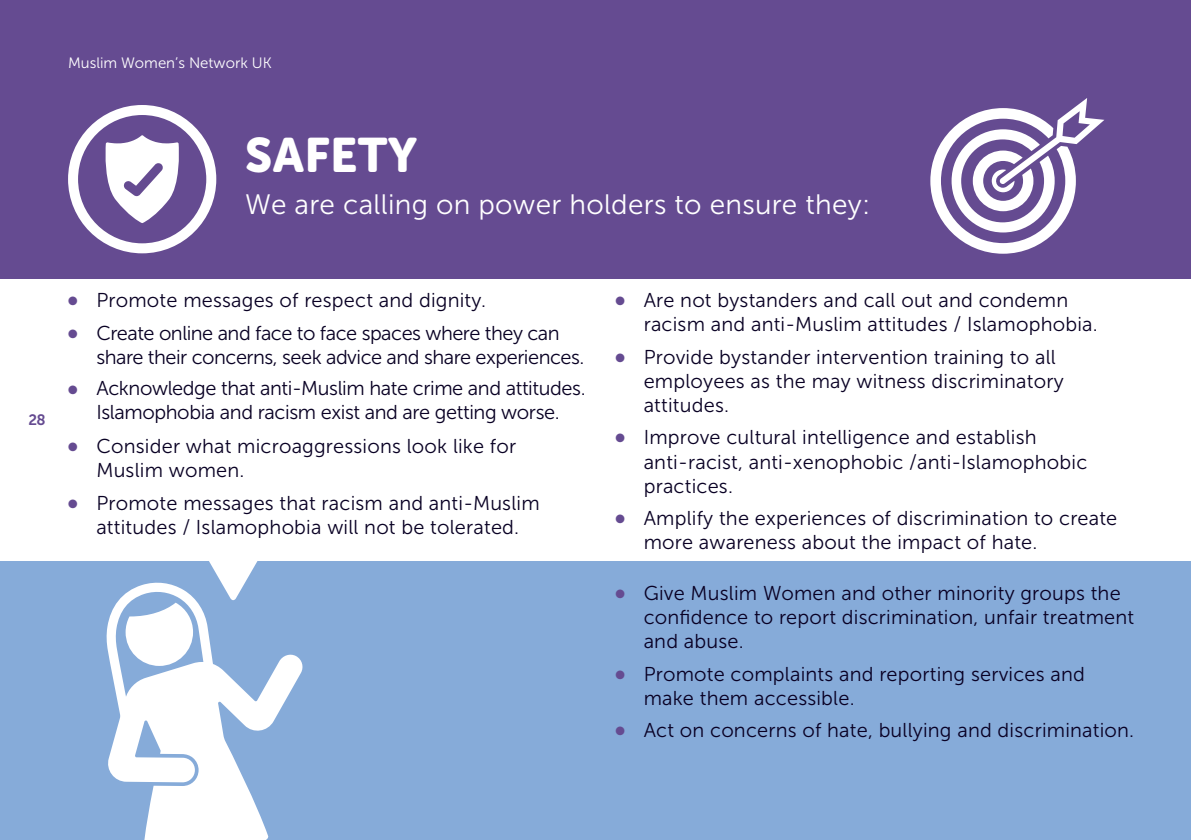
<style>
.page{position:relative;width:1191px;height:840px;background:#fff}
.page>*{position:absolute;margin:0;border:0;box-sizing:border-box;transform-origin:0 0}
.t1{font:48px "Museo Sans Rounded 900";letter-spacing:.01em;color:#fff}
.t2{font:28px "Museo Sans 300";letter-spacing:.01em;color:#fff}
.t3{font:20px/24px "Museo Sans 300";letter-spacing:.01em;color:#090024}
.t4{font:20px/24px "Museo Sans 300";letter-spacing:-.02em;color:#090024;text-align:center}
.t5{font:20px/24px "Museo Sans 300";letter-spacing:-.025em;color:#090024}
.t6{font:15px "Museo Sans 300";color:#fff}
.t7{font:15px "Museo Sans 700";color:#654b91}
.s1{color:#654b91}
</style>
<div class="page">
<div style="left:0;top:561px;width:1191px;height:278px;background:#86abd9"></div>
<div style="left:0;top:0;width:1191px;height:278px;background:#654b91"></div>
<svg style="left:105px;top:135px;width:74px;height:88px"></svg>
<div style="left:68px;top:105px;width:148px;height:148px;border:10px solid #fff;border-radius:50%"></div>
<svg style="left:930px;top:98px;width:174px;height:155px"></svg>
<svg style="left:106px;top:561px;width:197px;height:278px"></svg>
<p class="t6" style="left:68px;top:55px;width:205px">Muslim Women’s Network UK</p>
<p class="t1" style="left:245px;top:128px;width:173px">SAFETY</p>
<p class="t2" style="left:245px;top:189px;width:626px">We are calling on power holders to ensure they:</p>
<p class="t7" style="left:28px;top:411px;width:19px">28</p>
<p class="t3" style="left:68px;top:288px;width:419px"><span class="s1">●</span> Promote messages of respect and dignity.</p>
<p class="t5" style="left:96px;top:321px;width:489px;text-indent:-28px"><span class="s1">●</span> Create online and face to face spaces where they can share their concerns, seek advice and share experiences.</p>
<p class="t4" style="left:68px;top:376px;width:519px"><span class="s1">●</span> Acknowledge that anti-Muslim hate crime and attitudes.<br>Islamophobia and racism exist and are getting worse.</p>
<p class="t3" style="left:96px;top:434px;width:421px;text-indent:-28px"><span class="s1">●</span> Consider what microaggressions look like for<br>Muslim women.</p>
<p class="t3" style="left:68px;top:490px;width:473px;text-align:center"><span class="s1">●</span> Promote messages that racism and anti-Muslim attitudes / Islamophobia will not be tolerated.</p>
<p class="t3" style="left:643px;top:288px;width:455px;text-indent:-28px"><span class="s1">●</span> Are not bystanders and call out and condemn racism and anti-Muslim attitudes / Islamophobia.</p>
<p class="t3" style="left:643px;top:345px;width:421px;text-indent:-28px"><span class="s1">●</span> Provide bystander intervention training to all employees as the may witness discriminatory attitudes.</p>
<p class="t3" style="left:643px;top:425px;width:445px;text-indent:-28px"><span class="s1">●</span> Improve cultural intelligence and establish anti-racist, anti-xenophobic /anti-Islamophobic practices.</p>
<p class="t3" style="left:643px;top:506px;width:475px;text-indent:-28px"><span class="s1">●</span> Amplify the experiences of discrimination to create more awareness about the impact of hate.</p>
<p class="t3" style="left:643px;top:581px;width:492px;text-indent:-28px"><span class="s1">●</span> Give Muslim Women and other minority groups the confidence to report discrimination, unfair treatment and abuse.</p>
<p class="t3" style="left:643px;top:661px;width:443px;text-indent:-28px"><span class="s1">●</span> Promote complaints and reporting services and make them accessible.</p>
<p class="t3" style="left:615px;top:718px;width:520px"><span class="s1">●</span> Act on concerns of hate, bullying and discrimination.</p>
</div>
